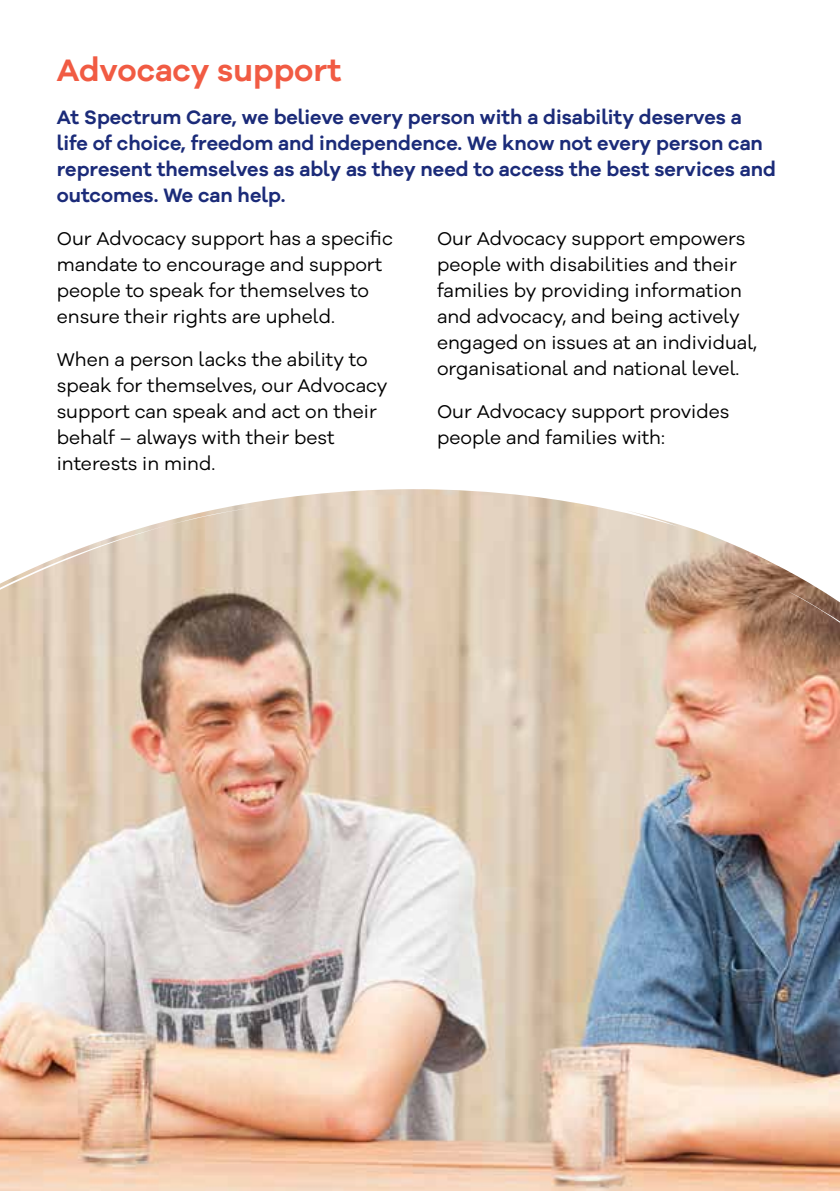
<style>
.page{position:relative;width:840px;height:1191px;background:#fff}
.page>*{position:absolute;margin:0;border:0;box-sizing:border-box;transform-origin:0 0}
.t1{font:600 32px "Galano Grotesque Alt";color:#f15b43}
.t2{font:600 20px/26px "Galano Grotesque Alt";color:#1b2b79}
.t3{font:19px/26px "Galano Grotesque Alt";color:#000}
</style>
<div class="page">
<img style="left:0;top:489px;width:839px;height:702px">
<h1 class="t1" style="left:57px;top:49px;width:286px">Advocacy support</h1>
<p class="t2" style="left:57px;top:104px;width:720px">At Spectrum Care, we believe every person with a disability deserves a life of choice, freedom and independence. We know not every person can represent themselves as ably as they need to access the best services and outcomes. We can help.</p>
<p class="t3" style="left:57px;top:225px;width:337px">Our Advocacy support has a specific mandate to encourage and support people to speak for themselves to ensure their rights are upheld.</p>
<p class="t3" style="left:57px;top:346px;width:332px">When a person lacks the ability to speak for themselves, our Advocacy support can speak and act on their behalf – always with their best interests in mind.</p>
<p class="t3" style="left:437px;top:225px;width:321px">Our Advocacy support empowers people with disabilities and their families by providing information and advocacy, and being actively engaged on issues at an individual, organisational and national level.</p>
<p class="t3" style="left:437px;top:398px;width:294px">Our Advocacy support provides people and families with:</p>
</div>
